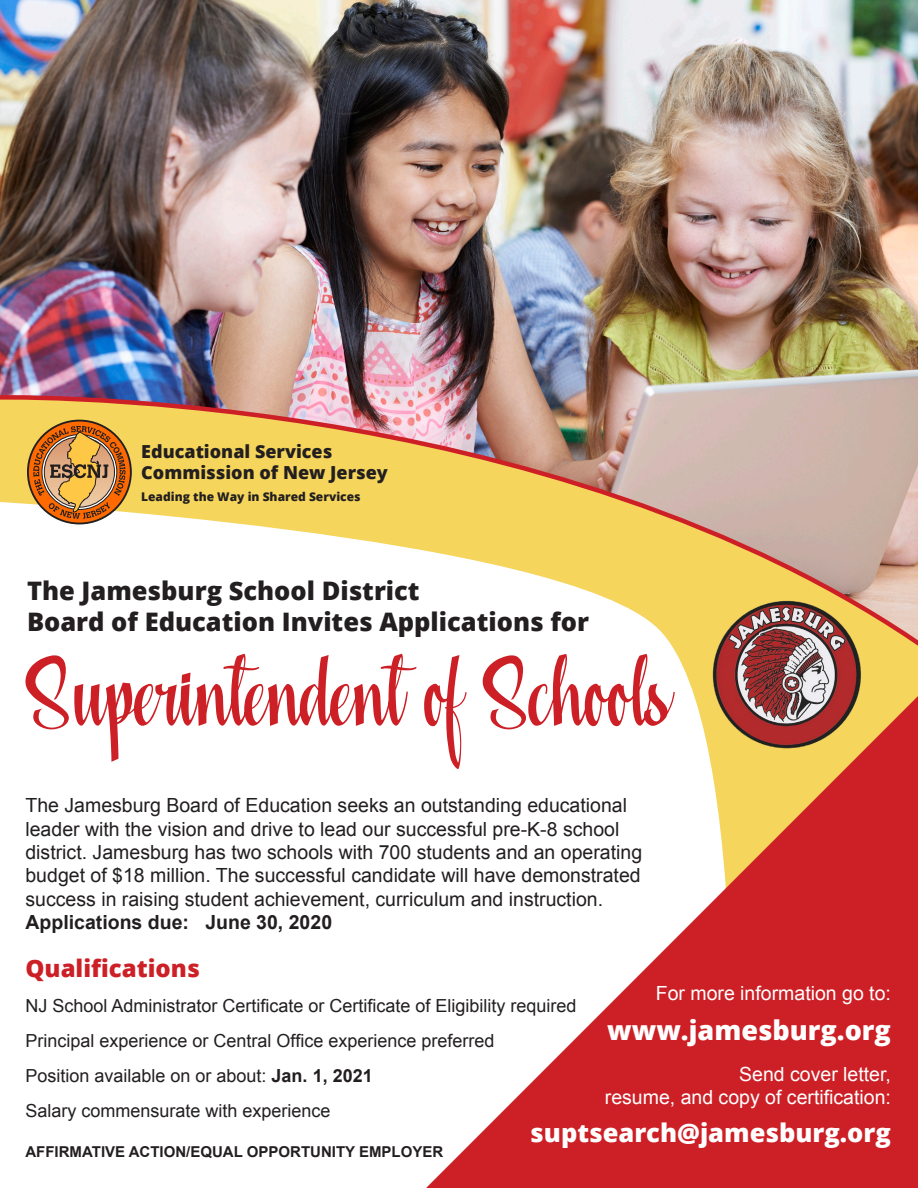
<style>
.page{position:relative;width:918px;height:1188px;background:#fff}
.page>*{position:absolute;margin:0;border:0;box-sizing:border-box;transform-origin:0 0}
.t1{font:800 27px "Open Sans";color:#fff}
.t2{font:800 25.5px "Open Sans";color:#231f20}
.t3{font:800 25.5px "Open Sans";color:#fff}
.t4{font:800 24px "Open Sans";color:#cd2026}
.t5{font:19.5px/23.4px "Arial";color:#231f20}
.t6{font:19.5px/23.4px "Arial";color:#fff;text-align:right}
.t7{font:18px "Arial";color:#231f20}
.t8{font:800 18px/21.6px "Open Sans";color:#231f20}
.t9{font:700 15px "Arial";color:#231f20}
.t10{font:800 12px "Open Sans";color:#231f20}
.s1{font-weight:700}
</style>
<div class="page">
<img style="left:0;top:0;width:918px;height:382px">
<img style="left:0;top:382px;width:918px;height:314px">
<svg style="left:0;top:501px;width:754px;height:195px"></svg>
<svg style="left:426px;top:696px;width:492px;height:492px;fill:#cd2026"></svg>
<svg style="left:25px;top:654px;width:650px;height:115px"></svg>
<svg style="left:28px;top:421px;width:103px;height:103px"></svg>
<div style="left:27px;top:420px;width:105px;height:104px;border:2px solid #231f20;border-radius:50%"></div>
<svg style="left:33px;top:426px;width:93px;height:93px;background:#c58645"></svg>
<img style="left:696px;top:597px;width:186px;height:152px">
<p class="t8" style="left:141px;top:440px;width:248px">Educational Services<br>Commission of New Jersey</p>
<p class="t10" style="left:141px;top:487px;width:221px">Leading the Way in Shared Services</p>
<p class="t2" style="left:27px;top:572px;width:394px">The Jamesburg School District</p>
<p class="t2" style="left:27px;top:602px;width:564px">Board of Education Invites Applications for</p>
<p class="t5" style="left:25px;top:794px;width:618px">The Jamesburg Board of Education seeks an outstanding educational leader with the vision and drive to lead our successful pre-K-8 school district. Jamesburg has two schools with 700 students and an operating budget of $18 million. The successful candidate will have demonstrated success in raising student achievement, curriculum and instruction.<br><span class="s1">Applications due: June 30, 2020</span></p>
<p class="t4" style="left:25px;top:950px;width:176px">Qualifications</p>
<p class="t7" style="left:25px;top:994px;width:553px">NJ School Administrator Certificate or Certificate of Eligibility required</p>
<p class="t7" style="left:25px;top:1029px;width:471px">Principal experience or Central Office experience preferred</p>
<p class="t7" style="left:25px;top:1064px;width:349px">Position available on or about: <span class="s1">Jan. 1, 2021</span></p>
<p class="t7" style="left:25px;top:1099px;width:307px">Salary commensurate with experience</p>
<p class="t6" style="left:656px;top:982px;width:237px">For more information go to:</p>
<p class="t1" style="left:607px;top:1009px;width:285px">www.jamesburg.org</p>
<p class="t6" style="left:605px;top:1062px;width:288px">Send cover letter,<br>resume, and copy of certification:</p>
<p class="t3" style="left:530px;top:1113px;width:362px">suptsearch@jamesburg.org</p>
<p class="t9" style="left:25px;top:1142px;width:419px">AFFIRMATIVE ACTION/EQUAL OPPORTUNITY EMPLOYER</p>
</div>
